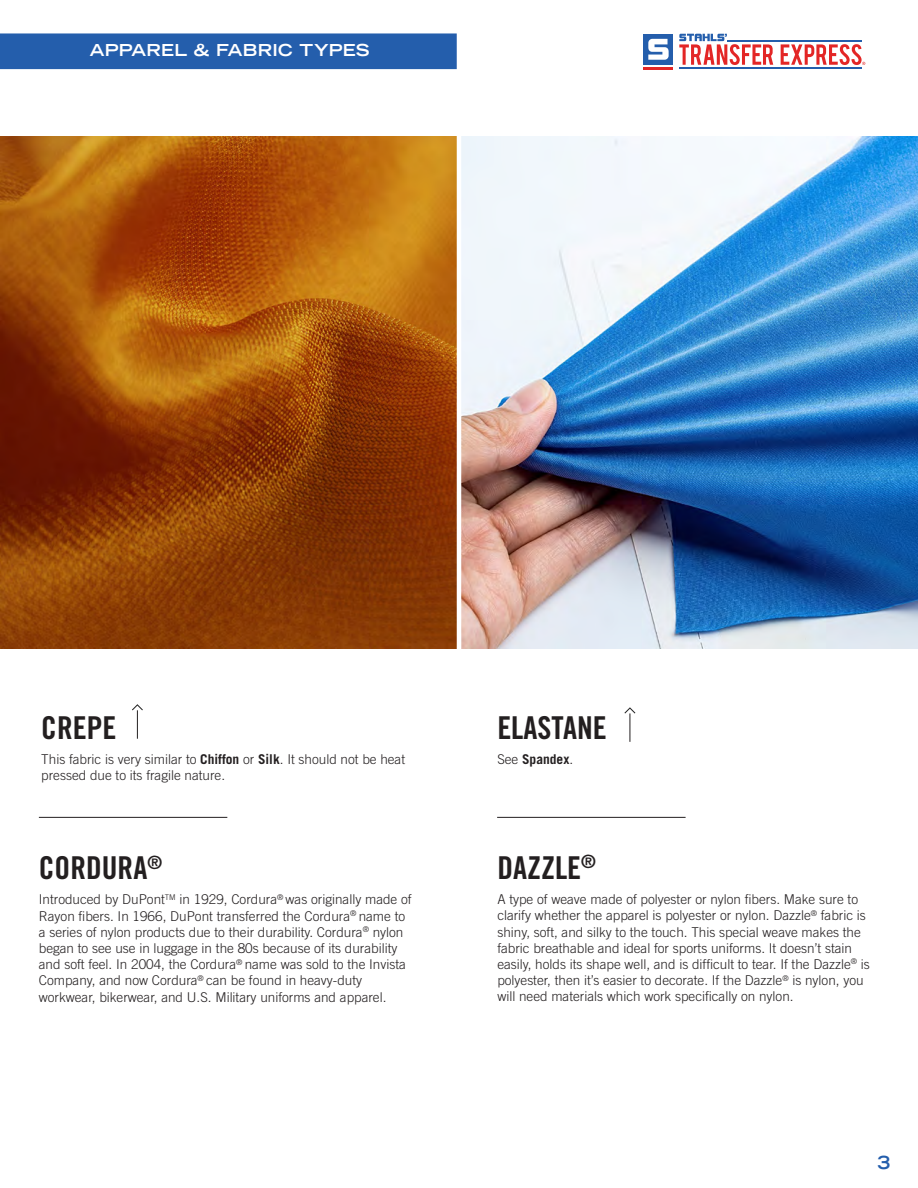
<style>
.page{position:relative;width:918px;height:1188px;background:#fff}
.page>*{position:absolute;margin:0;border:0;box-sizing:border-box;transform-origin:0 0}
.t1{font:31.5px "Trade Gothic LT Std Bd Cn 20";color:#231f20}
.t2{font:700 expanded 18px "Trade Gothic LT Std";color:#245eac}
.t3{font:700 expanded 16.5px "Trade Gothic LT Std";letter-spacing:.015em;color:#fff}
.t4{font:300 13.5px/16.2px "Trade Gothic LT Std";color:#231f20}
.t5{font:700 13.5px "Trade Gothic LT Std";color:#231f20}
.s1{font-weight:700}
.s2{font-weight:300}
</style>
<div class="page">
<img style="left:0;top:136px;width:918px;height:512px">
<hr style="left:457px;top:109px;width:4px;height:1079px;background:#fff">
<hr style="left:39px;top:817px;width:188px;height:1px;background:#231f20">
<svg style="left:132px;top:704px;width:11px;height:35px"></svg>
<hr style="left:497px;top:817px;width:189px;height:1px;background:#231f20">
<svg style="left:624px;top:707px;width:11px;height:35px"></svg>
<div style="left:0;top:33px;width:457px;height:36px;background:#245eac"></div>
<hr style="left:679px;top:67px;width:183px;height:1px;background:#245eac">
<svg style="left:679px;top:34px;width:186px;height:31px"></svg>
<div style="left:643px;top:34px;width:30px;height:31px;background:#245eac"></div>
<hr style="left:643px;top:67px;width:30px;height:3px;background:#e32626">
<svg style="left:648px;top:39px;width:21px;height:21px"></svg>
<p class="t3" style="left:90px;top:40px;width:281px">APPAREL &amp; FABRIC TYPES</p>
<p class="t1" style="left:41px;top:709px;width:77px">CREPE</p>
<p class="t4" style="left:41px;top:751px;width:365px">This fabric is very similar to <span class="s1">Chiffon</span> or <span class="s1">Silk</span>. It should not be heat pressed due to its fragile nature.</p>
<p class="t1" style="left:39px;top:849px;width:125px">CORDURA<sup>®</sup></p>
<p class="t4" style="left:39px;top:891px;width:374px">Introduced by DuPont<sup>TM</sup> in 1929, Cordura<sup>®</sup> was originally made of Rayon fibers. In 1966, DuPont transferred the Cordura<sup>®</sup> name to a series of nylon products due to their durability. Cordura<sup>®</sup> nylon began to see use in luggage in the 80s because of its durability and soft feel. In 2004, the Cordura<sup>®</sup> name was sold to the Invista Company, and now Cordura<sup>®</sup> can be found in heavy-duty</p>
<p class="t4" style="left:39px;top:989px;width:349px">workwear, bikerwear, and U.S. Military uniforms and apparel.</p>
<p class="t1" style="left:497px;top:709px;width:111px">ELASTANE</p>
<p class="t5" style="left:497px;top:751px;width:77px"><span class="s2">See</span> Spandex<span class="s2">.</span></p>
<p class="t1" style="left:497px;top:849px;width:100px">DAZZLE<sup>®</sup></p>
<p class="t4" style="left:497px;top:891px;width:374px">A type of weave made of polyester or nylon fibers. Make sure to clarify whether the apparel is polyester or nylon. Dazzle<sup>®</sup> fabric is shiny, soft, and silky to the touch. This special weave makes the fabric breathable and ideal for sports uniforms. It doesn’t stain easily, holds its shape well, and is difficult to tear. If the Dazzle<sup>®</sup> is polyester, then it’s easier to decorate. If the Dazzle<sup>®</sup> is nylon, you will need materials which work specifically on nylon.</p>
<h2 class="t2" style="left:878px;top:1151px;width:14px">3</h2>
</div>
